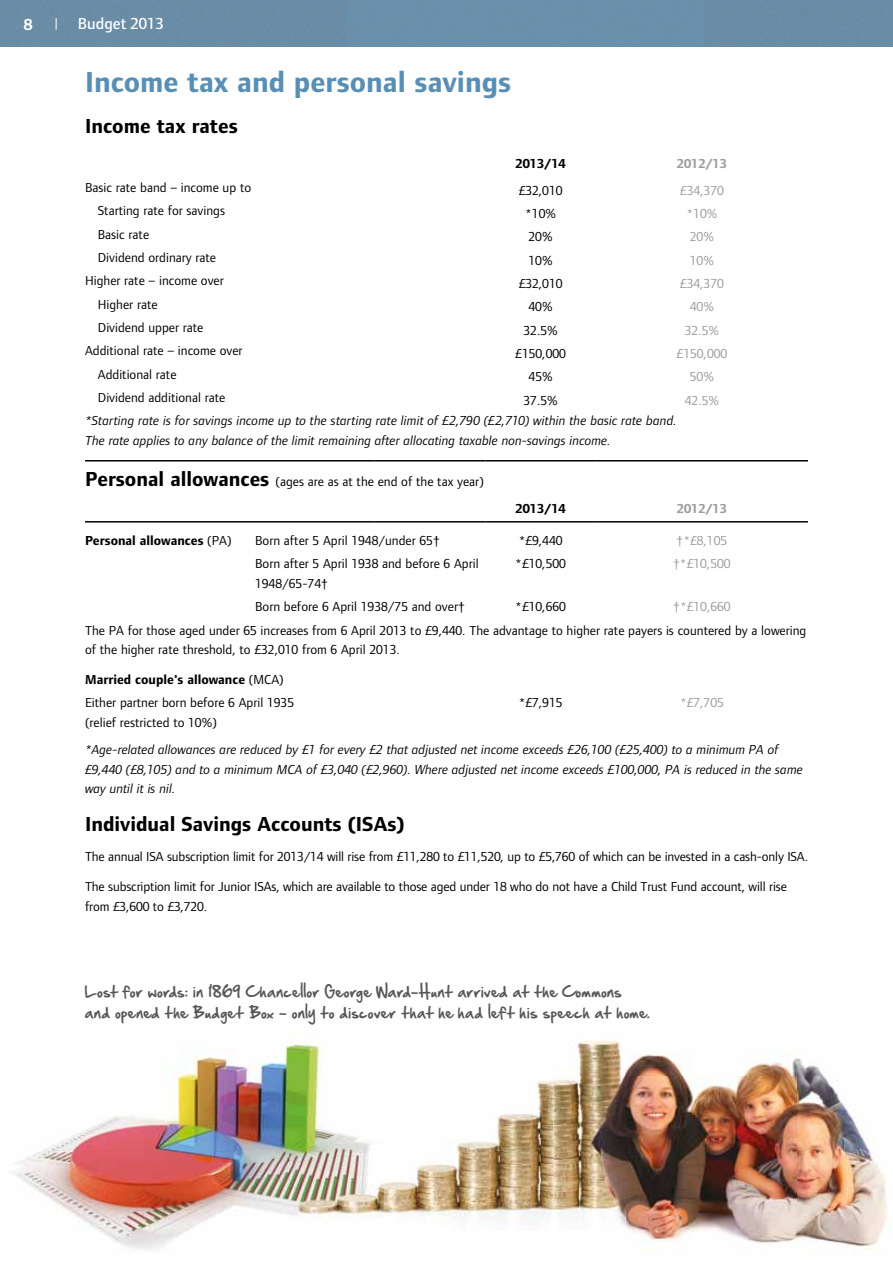
<style>
.page{position:relative;width:893px;height:1263px;background:#fff}
.page>*{position:absolute;margin:0;border:0;box-sizing:border-box;transform-origin:0 0}
.t1{font:700 30px "Foundry Form Sans";color:#588fb7}
.t2{font:700 21px "Foundry Form Sans";color:#000}
.t3{font:500 16.5px "Foundry Form Sans";color:#fff}
.t4{font:700 16.5px "Foundry Form Sans";color:#fff}
.t5{font:13.5px/19.5px "Foundry Form Sans";color:#000}
.t6{font:italic 13.5px/19.5px "Foundry Form Sans";color:#000}
.t7{font:13.5px/21px "Hand Of Sean";letter-spacing:.045em;color:#575756}
.t8{font:13.5px "Foundry Form Sans";color:#9d9d9c}
.t9{font:700 13.5px "Foundry Form Sans";color:#000}
.t10{font:700 13.5px "Foundry Form Sans";color:#9d9d9c}
.s1{font-weight:700;font-size:21px}
.s2{font-weight:400}
.s3{font-weight:700}
</style>
<div class="page">
<div style="left:0;top:0;width:893px;height:47px;background:#6a8ea8"></div>
<img style="left:19px;top:1042px;width:305px;height:120px">
<img style="left:11px;top:1162px;width:266px;height:87px">
<img style="left:426px;top:1080px;width:127px;height:141px">
<img style="left:384px;top:1165px;width:42px;height:49px">
<img style="left:277px;top:1116px;width:107px;height:103px">
<img style="left:625px;top:1053px;width:171px;height:24px">
<img style="left:796px;top:1058px;width:91px;height:193px">
<img style="left:625px;top:1077px;width:122px;height:139px">
<img style="left:747px;top:1077px;width:49px;height:167px">
<img style="left:623px;top:1216px;width:125px;height:35px">
<img style="left:553px;top:1040px;width:72px;height:190px">
<hr style="left:85px;top:460px;width:290px;height:1px;background:#000">
<hr style="left:375px;top:460px;width:110px;height:1px;background:#000">
<hr style="left:485px;top:460px;width:111px;height:1px;background:#000">
<hr style="left:596px;top:460px;width:212px;height:1px;background:#000">
<hr style="left:85px;top:521px;width:290px;height:1px;background:#000">
<hr style="left:375px;top:521px;width:110px;height:1px;background:#000">
<hr style="left:485px;top:521px;width:111px;height:1px;background:#000">
<hr style="left:596px;top:521px;width:212px;height:1px;background:#000">
<svg style="left:56px;top:18px;width:1px;height:12px"></svg>
<p class="t4" style="left:24px;top:15px;width:10px">8</p>
<p class="t3" style="left:78px;top:15px;width:87px">Budget 2013</p>
<h1 class="t1" style="left:85px;top:65px;width:428px">Income tax and personal savings</h1>
<h2 class="t2" style="left:85px;top:114px;width:154px">Income tax rates</h2>
<p class="t9" style="left:516px;top:155px;width:52px">2013/14</p>
<p class="t10" style="left:677px;top:155px;width:52px">2012/13</p>
<p class="t5" style="left:85px;top:178px;width:168px">Basic rate band – income up to</p>
<p class="t5" style="left:519px;top:180px;width:45px">£32,010</p>
<p class="t8" style="left:680px;top:183px;width:45px">£34,370</p>
<p class="t5" style="left:98px;top:201px;width:129px">Starting rate for savings</p>
<p class="t5" style="left:525px;top:204px;width:32px">*10%</p>
<p class="t8" style="left:686px;top:206px;width:32px">*10%</p>
<p class="t5" style="left:98px;top:224px;width:53px">Basic rate</p>
<p class="t5" style="left:529px;top:227px;width:26px">20%</p>
<p class="t8" style="left:690px;top:229px;width:26px">20%</p>
<p class="t5" style="left:98px;top:248px;width:120px">Dividend ordinary rate</p>
<p class="t5" style="left:529px;top:250px;width:26px">10%</p>
<p class="t8" style="left:690px;top:253px;width:26px">10%</p>
<p class="t5" style="left:85px;top:271px;width:140px">Higher rate – income over</p>
<p class="t5" style="left:519px;top:274px;width:45px">£32,010</p>
<p class="t8" style="left:680px;top:276px;width:45px">£34,370</p>
<p class="t5" style="left:98px;top:294px;width:61px">Higher rate</p>
<p class="t5" style="left:529px;top:297px;width:26px">40%</p>
<p class="t8" style="left:690px;top:299px;width:26px">40%</p>
<p class="t5" style="left:98px;top:318px;width:107px">Dividend upper rate</p>
<p class="t5" style="left:523px;top:320px;width:36px">32.5%</p>
<p class="t8" style="left:685px;top:323px;width:36px">32.5%</p>
<p class="t5" style="left:85px;top:341px;width:159px">Additional rate – income over</p>
<p class="t5" style="left:515px;top:344px;width:52px">£150,000</p>
<p class="t8" style="left:677px;top:346px;width:52px">£150,000</p>
<p class="t5" style="left:98px;top:364px;width:80px">Additional rate</p>
<p class="t5" style="left:529px;top:367px;width:26px">45%</p>
<p class="t8" style="left:690px;top:369px;width:26px">50%</p>
<p class="t5" style="left:98px;top:388px;width:129px">Dividend additional rate</p>
<p class="t5" style="left:523px;top:390px;width:36px">37.5%</p>
<p class="t8" style="left:685px;top:393px;width:36px">42.5%</p>
<p class="t6" style="left:85px;top:411px;width:593px">*Starting rate is for savings income up to the starting rate limit of £2,790 (£2,710) within the basic rate band.<br>The rate applies to any balance of the limit remaining after allocating taxable non-savings income.</p>
<p class="t5" style="left:85px;top:471px;width:400px"><span class="s1">Personal allowances</span> (ages are as at the end of the tax year)</p>
<p class="t9" style="left:516px;top:501px;width:52px">2013/14</p>
<p class="t10" style="left:677px;top:501px;width:52px">2012/13</p>
<p class="t9" style="left:85px;top:533px;width:148px">Personal allowances <span class="s2">(PA)</span></p>
<p class="t5" style="left:255px;top:531px;width:186px">Born after 5 April 1948/under 65†</p>
<p class="t5" style="left:519px;top:531px;width:45px">*£9,440</p>
<p class="t8" style="left:677px;top:533px;width:52px">†*£8,105</p>
<p class="t5" style="left:255px;top:554px;width:225px">Born after 5 April 1938 and before 6 April<br>1948/65-74†</p>
<p class="t5" style="left:515px;top:554px;width:52px">*£10,500</p>
<p class="t8" style="left:673px;top:556px;width:59px">†*£10,500</p>
<p class="t5" style="left:255px;top:597px;width:211px">Born before 6 April 1938/75 and over†</p>
<p class="t5" style="left:515px;top:597px;width:52px">*£10,660</p>
<p class="t8" style="left:673px;top:599px;width:59px">†*£10,660</p>
<p class="t5" style="left:85px;top:620px;width:723px">The PA for those aged under 65 increases from 6 April 2013 to £9,440. The advantage to higher rate payers is countered by a lowering of the higher rate threshold, to £32,010 from 6 April 2013.</p>
<p class="t5" style="left:85px;top:668px;width:211px;line-height:23.4px"><span class="s3">Married couple's allowance</span> (MCA)<br>Either partner born before 6 April 1935</p>
<p class="t5" style="left:519px;top:693px;width:45px">*£7,915</p>
<p class="t8" style="left:680px;top:695px;width:45px">*£7,705</p>
<p class="t5" style="left:85px;top:712px;width:133px">(relief restricted to 10%)</p>
<p class="t6" style="left:85px;top:740px;width:719px">*Age-related allowances are reduced by £1 for every £2 that adjusted net income exceeds £26,100 (£25,400) to a minimum PA of £9,440 (£8,105) and to a minimum MCA of £3,040 (£2,960). Where adjusted net income exceeds £100,000, PA is reduced in the same way until it is nil.</p>
<h2 class="t2" style="left:85px;top:813px;width:321px">Individual Savings Accounts (ISAs)</h2>
<p class="t5" style="left:85px;top:847px;width:724px">The annual ISA subscription limit for 2013/14 will rise from £11,280 to £11,520, up to £5,760 of which can be invested in a cash-only ISA.</p>
<p class="t5" style="left:85px;top:877px;width:703px">The subscription limit for Junior ISAs, which are available to those aged under 18 who do not have a Child Trust Fund account, will rise from £3,600 to £3,720.</p>
<p class="t7" style="left:85px;top:981px;width:567px">Lost for words: in 1869 C hancellor George Ward-Hunt arrived at the Commons<br>and opened the Budget Box - only to discover that he had left his speech at home.</p>
</div>
